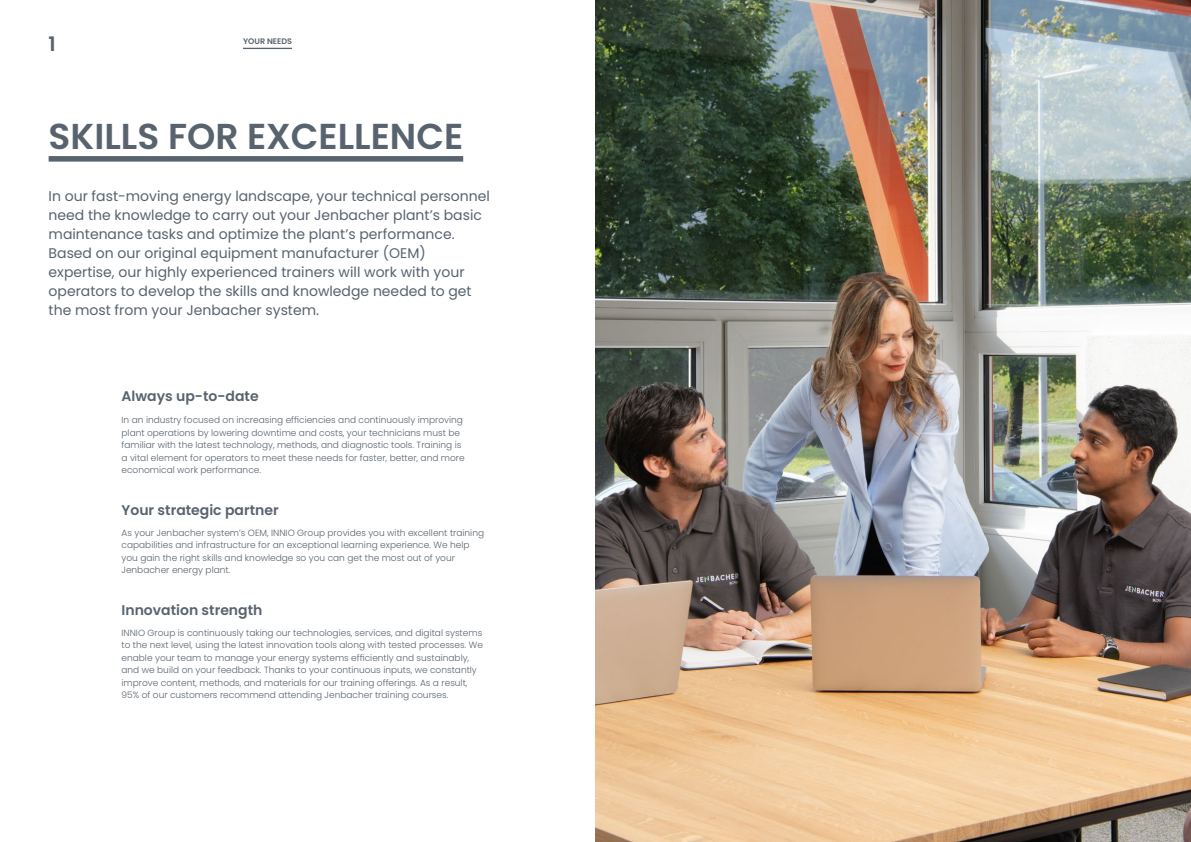
<style>
.page{position:relative;width:1191px;height:842px;background:#fff}
.page>*{position:absolute;margin:0;border:0;box-sizing:border-box;transform-origin:0 0}
.t1{font:600 36px "Poppins";color:#58636e}
.t2{font:600 20px "Poppins";color:#58636e}
.t3{font:14px/19px "Poppins";color:#58636e}
.t4{font:600 14px "Poppins";color:#58636e}
.t5{font:300 9px/12.5px "Poppins";color:#58636e}
.t6{font:600 8px "Poppins";color:#58636e}
</style>
<div class="page">
<img style="left:595px;top:0;width:596px;height:842px">
<div style="left:49px;top:156px;width:414px;height:6px;background:#58636e"></div>
<hr style="left:243px;top:48px;width:49px;height:1px;background:#58636e">
<h2 class="t2" style="left:49px;top:32px;width:9px">1</h2>
<p class="t6" style="left:243px;top:37px;width:50px">YOUR NEEDS</p>
<h1 class="t1" style="left:49px;top:115px;width:416px">SKILLS FOR EXCELLENCE</h1>
<p class="t3" style="left:49px;top:186px;width:443px">In our fast-moving energy landscape, your technical personnel need the knowledge to carry out your Jenbacher plant’s basic maintenance tasks and optimize the plant’s performance.<br>Based on our original equipment manufacturer (OEM) expertise, our highly experienced trainers will work with your operators to develop the skills and knowledge needed to get the most from your Jenbacher system.</p>
<h3 class="t4" style="left:121px;top:388px;width:139px">Always up-to-date</h3>
<p class="t5" style="left:121px;top:414px;width:345px">In an industry focused on increasing efficiencies and continuously improving plant operations by lowering downtime and costs, your technicians must be familiar with the latest technology, methods, and diagnostic tools. Training is a vital element for operators to meet these needs for faster, better, and more economical work performance.</p>
<h3 class="t4" style="left:121px;top:502px;width:159px">Your strategic partner</h3>
<p class="t5" style="left:121px;top:526px;width:364px">As your Jenbacher system’s OEM, INNIO Group provides you with excellent training capabilities and infrastructure for an exceptional learning experience. We help you gain the right skills and knowledge so you can get the most out of your Jenbacher energy plant.</p>
<h3 class="t4" style="left:121px;top:602px;width:142px">Innovation strength</h3>
<p class="t5" style="left:121px;top:626px;width:363px">INNIO Group is continuously taking our technologies, services, and digital systems to the next level, using the latest innovation tools along with tested processes. We enable your team to manage your energy systems efficiently and sustainably, and we build on your feedback. Thanks to your continuous inputs, we constantly improve content, methods, and materials for our training offerings. As a result, 95% of our customers recommend attending Jenbacher training courses.</p>
</div>
